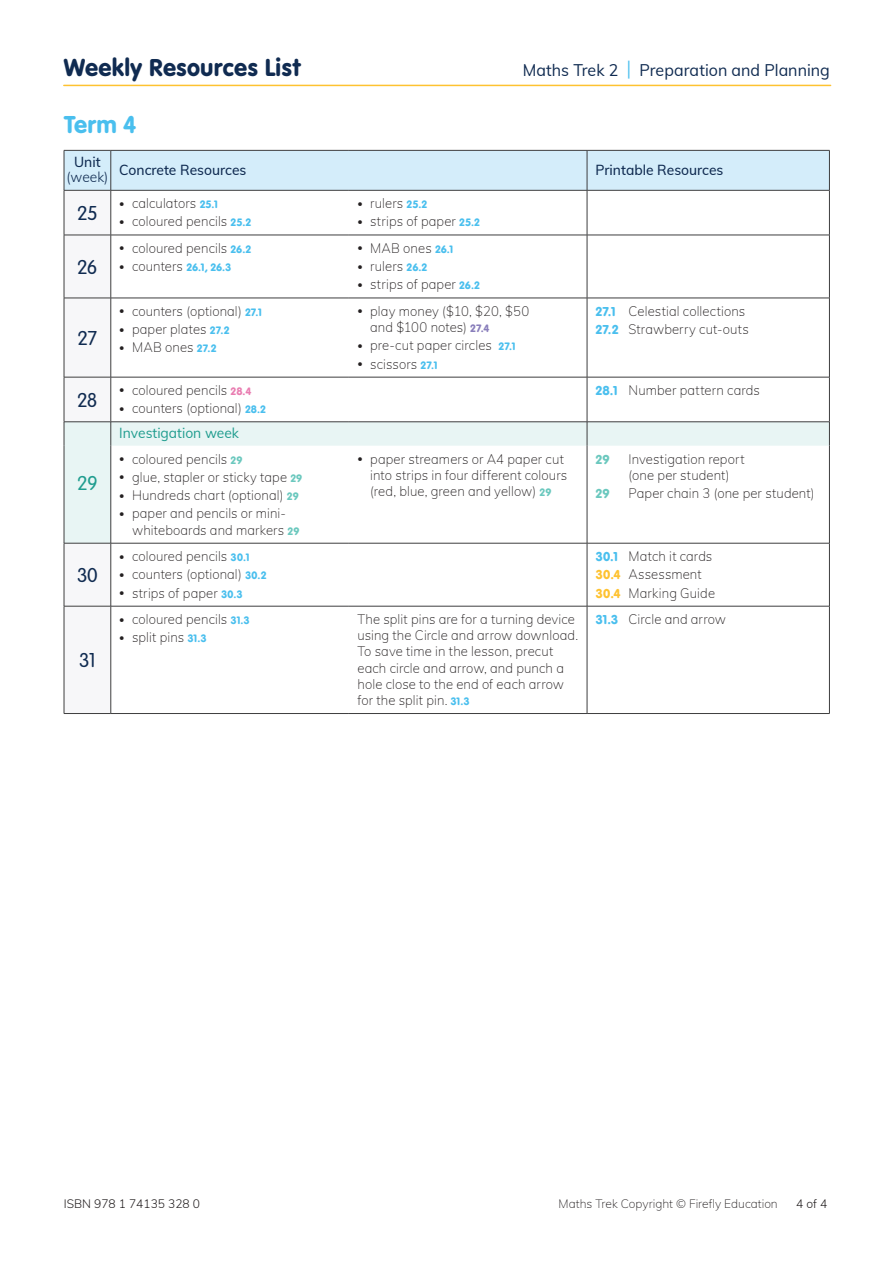
<style>
.page{position:relative;width:893px;height:1263px;background:#fff}
.page>*{position:absolute;margin:0;border:0;box-sizing:border-box;transform-origin:0 0}
.t1{font:25.5px "VAG Rundschrift D";letter-spacing:.005em;color:#102b51}
.t2{font:25.5px "VAG Rundschrift D";color:#4abfee}
.t3{font:300 21px "VAG Rundschrift D";letter-spacing:-.035em;color:#102b51}
.t4{font:300 21px "VAG Rundschrift D";color:#209d8f}
.t5{font:16.5px "Mulish";color:#102b51}
.t6{font:500 14.25px "Mulish";color:#102b51}
.t7{font:14.25px "Mulish";color:#209d8f}
.t8{font:300 14.25px "Mulish";color:#102b51}
.t9{font:200 13.5px/16.2px "Mulish";letter-spacing:.005em;color:#231f20}
.t10{font:13.5px "VAG Rundschrift D";color:#6bc8be}
.t11{font:200 12px "Mulish";color:#231f20}
.t12{font:300 12px "Mulish";color:#231f20}
.t13{font:11.25px "VAG Rundschrift D";color:#4abfee}
.s1{font-size:19.95px;color:#4abfee}
.s2{font-size:10.5px}
.s3{font-family:"VAG Rundschrift D";font-weight:400;font-size:11.25px;color:#4abfee}
.s4{font-family:"Mulish";font-weight:200;font-size:10.5px;color:#231f20}
.s5{font-family:"Mulish";font-weight:200;font-size:13.5px;color:#231f20}
.s6{font-family:"VAG Rundschrift D";font-weight:400;font-size:11.25px;color:#e97db1}
.s7{font-family:"VAG Rundschrift D";font-weight:400;font-size:11.25px;color:#6bc8be}
.s8{font-family:"VAG Rundschrift D";font-weight:400;font-size:11.25px;color:#897ebb}
.s9{font-family:"VAG Rundschrift D";font-weight:400;color:#4abfee}
.s10{font-family:"VAG Rundschrift D";font-weight:400;color:#fec231}
</style>
<div class="page">
<hr style="left:64px;top:85px;width:767px;height:1px;background:#fec231">
<hr style="left:64px;top:713px;width:47px;height:1px;background:#3e3e3f">
<hr style="left:111px;top:713px;width:238px;height:1px;background:#3e3e3f">
<hr style="left:349px;top:713px;width:238px;height:1px;background:#3e3e3f">
<hr style="left:587px;top:713px;width:243px;height:1px;background:#3e3e3f">
<svg style="left:64px;top:151px;width:766px;height:562px"></svg>
<hr style="left:64px;top:150px;width:47px;height:1px;background:#3e3e3f">
<hr style="left:64px;top:151px;width:1px;height:39px;background:#3e3e3f">
<hr style="left:111px;top:150px;width:238px;height:1px;background:#3e3e3f">
<hr style="left:111px;top:151px;width:1px;height:39px;background:#3e3e3f">
<hr style="left:349px;top:150px;width:238px;height:1px;background:#3e3e3f">
<hr style="left:587px;top:150px;width:243px;height:1px;background:#3e3e3f">
<hr style="left:587px;top:151px;width:1px;height:39px;background:#3e3e3f">
<hr style="left:829px;top:151px;width:1px;height:39px;background:#3e3e3f">
<hr style="left:64px;top:190px;width:47px;height:1px;background:#3e3e3f">
<hr style="left:111px;top:190px;width:238px;height:1px;background:#3e3e3f">
<hr style="left:349px;top:190px;width:238px;height:1px;background:#3e3e3f">
<hr style="left:587px;top:190px;width:243px;height:1px;background:#3e3e3f">
<h1 class="t1" style="left:64px;top:52px;width:239px">Weekly Resources List</h1>
<p class="t5" style="left:523px;top:58px;width:309px">Maths Trek 2 <span class="s1">|</span> Preparation and Planning</p>
<h1 class="t2" style="left:64px;top:110px;width:74px">Term 4</h1>
<p class="t6" style="left:74px;top:152px;width:28px">Unit</p>
<p class="t8" style="left:66px;top:167px;width:44px">(week)</p>
<p class="t6" style="left:119px;top:159px;width:129px">Concrete Resources</p>
<p class="t6" style="left:596px;top:159px;width:129px">Printable Resources</p>
<h2 class="t3" style="left:77px;top:202px;width:22px">25</h2>
<h2 class="t3" style="left:77px;top:256px;width:22px">26</h2>
<h2 class="t3" style="left:78px;top:327px;width:21px">27</h2>
<h2 class="t3" style="left:77px;top:389px;width:22px">28</h2>
<h2 class="t4" style="left:77px;top:472px;width:22px">29</h2>
<h2 class="t3" style="left:77px;top:564px;width:22px">30</h2>
<h2 class="t3" style="left:79px;top:649px;width:18px">31</h2>
<p class="t9" style="left:119px;top:195px;width:100px"><span class="s2">•</span> calculators <span class="s3">25.1</span></p>
<p class="t9" style="left:119px;top:213px;width:134px"><span class="s2">•</span> coloured pencils <span class="s3">25.2</span></p>
<p class="t9" style="left:119px;top:239px;width:134px"><span class="s2">•</span> coloured pencils <span class="s3">26.2</span></p>
<p class="t13" style="left:119px;top:261px;width:114px"><span class="s4">•</span> <span class="s5">counters</span> 26.1, 26.3</p>
<p class="t9" style="left:119px;top:302px;width:144px"><span class="s2">•</span> counters (optional) <span class="s3">27.1</span></p>
<p class="t9" style="left:119px;top:320px;width:112px"><span class="s2">•</span> paper plates <span class="s3">27.2</span></p>
<p class="t9" style="left:119px;top:339px;width:99px"><span class="s2">•</span> MAB ones <span class="s3">27.2</span></p>
<p class="t9" style="left:119px;top:381px;width:134px"><span class="s2">•</span> coloured pencils <span class="s6">28.4</span></p>
<p class="t9" style="left:119px;top:400px;width:148px"><span class="s2">•</span> counters (optional) <span class="s3">28.2</span></p>
<p class="t7" style="left:119px;top:422px;width:121px">Investigation week</p>
<p class="t9" style="left:119px;top:450px;width:125px"><span class="s2">•</span> coloured pencils <span class="s7">29</span></p>
<p class="t9" style="left:119px;top:468px;width:184px"><span class="s2">•</span> glue, stapler or sticky tape <span class="s7">29</span></p>
<p class="t9" style="left:119px;top:487px;width:181px"><span class="s2">•</span> Hundreds chart (optional) <span class="s7">29</span></p>
<p class="t9" style="left:132px;top:505px;width:169px;text-indent:-13px"><span class="s2">•</span> paper and pencils or mini&shy;whiteboards and markers <span class="s7">29</span></p>
<p class="t9" style="left:119px;top:547px;width:132px"><span class="s2">•</span> coloured pencils <span class="s3">30.1</span></p>
<p class="t9" style="left:119px;top:566px;width:149px"><span class="s2">•</span> counters (optional) <span class="s3">30.2</span></p>
<p class="t9" style="left:119px;top:584px;width:125px"><span class="s2">•</span> strips of paper <span class="s3">30.3</span></p>
<p class="t9" style="left:119px;top:610px;width:132px"><span class="s2">•</span> coloured pencils <span class="s3">31.3</span></p>
<p class="t9" style="left:119px;top:629px;width:89px"><span class="s2">•</span> split pins <span class="s3">31.3</span></p>
<p class="t9" style="left:357px;top:195px;width:72px"><span class="s2">•</span> rulers <span class="s3">25.2</span></p>
<p class="t9" style="left:357px;top:213px;width:124px"><span class="s2">•</span> strips of paper <span class="s3">25.2</span></p>
<p class="t9" style="left:357px;top:239px;width:98px"><span class="s2">•</span> MAB ones <span class="s3">26.1</span></p>
<p class="t9" style="left:357px;top:257px;width:72px"><span class="s2">•</span> rulers <span class="s3">26.2</span></p>
<p class="t9" style="left:357px;top:276px;width:124px"><span class="s2">•</span> strips of paper <span class="s3">26.2</span></p>
<p class="t9" style="left:370px;top:302px;width:161px;text-indent:-13px"><span class="s2">•</span> play money ($10, $20, $50 and $100 notes) <span class="s8">27.4</span></p>
<p class="t9" style="left:357px;top:337px;width:160px"><span class="s2">•</span> pre-cut paper circles <span class="s3">27.1</span></p>
<p class="t9" style="left:357px;top:355px;width:82px"><span class="s2">•</span> scissors <span class="s3">27.1</span></p>
<p class="t9" style="left:596px;top:301px;width:155px;line-height:18.3px"><span class="s9">27.1</span> Celestial collections<br><span class="s9">27.2</span> Strawberry cut-outs</p>
<p class="t9" style="left:596px;top:381px;width:166px"><span class="s9">28.1</span> Number pattern cards</p>
<p class="t9" style="left:370px;top:450px;width:199px;text-indent:-13px"><span class="s2">•</span> paper streamers or A4 paper cut into strips in four different colours (red, blue, green and yellow) <span class="s7">29</span></p>
<p class="t10" style="left:596px;top:451px;width:16px">29</p>
<p class="t9" style="left:629px;top:450px;width:117px">Investigation report (one per student)</p>
<p class="t10" style="left:596px;top:485px;width:16px">29</p>
<p class="t9" style="left:629px;top:484px;width:188px">Paper chain 3 (one per student)</p>
<p class="t9" style="left:596px;top:546px;width:121px;line-height:18.3px"><span class="s9">30.1</span> Match it cards<br><span class="s10">30.4</span> Assessment<br><span class="s10">30.4</span> Marking Guide</p>
<p class="t9" style="left:357px;top:610px;width:222px">The split pins are for a turning device using the Circle and arrow download.<br>To save time in the lesson, precut each circle and arrow, and punch a hole close to the end of each arrow for the split pin. <span class="s3">31.3</span></p>
<p class="t9" style="left:596px;top:610px;width:132px"><span class="s9">31.3</span> Circle and arrow</p>
<p class="t12" style="left:64px;top:1194px;width:138px">ISBN 978 1 74135 328 0</p>
<p class="t11" style="left:559px;top:1194px;width:221px">Maths Trek Copyright © Firefly Education</p>
<p class="t12" style="left:796px;top:1194px;width:33px">4 of 4</p>
</div>
